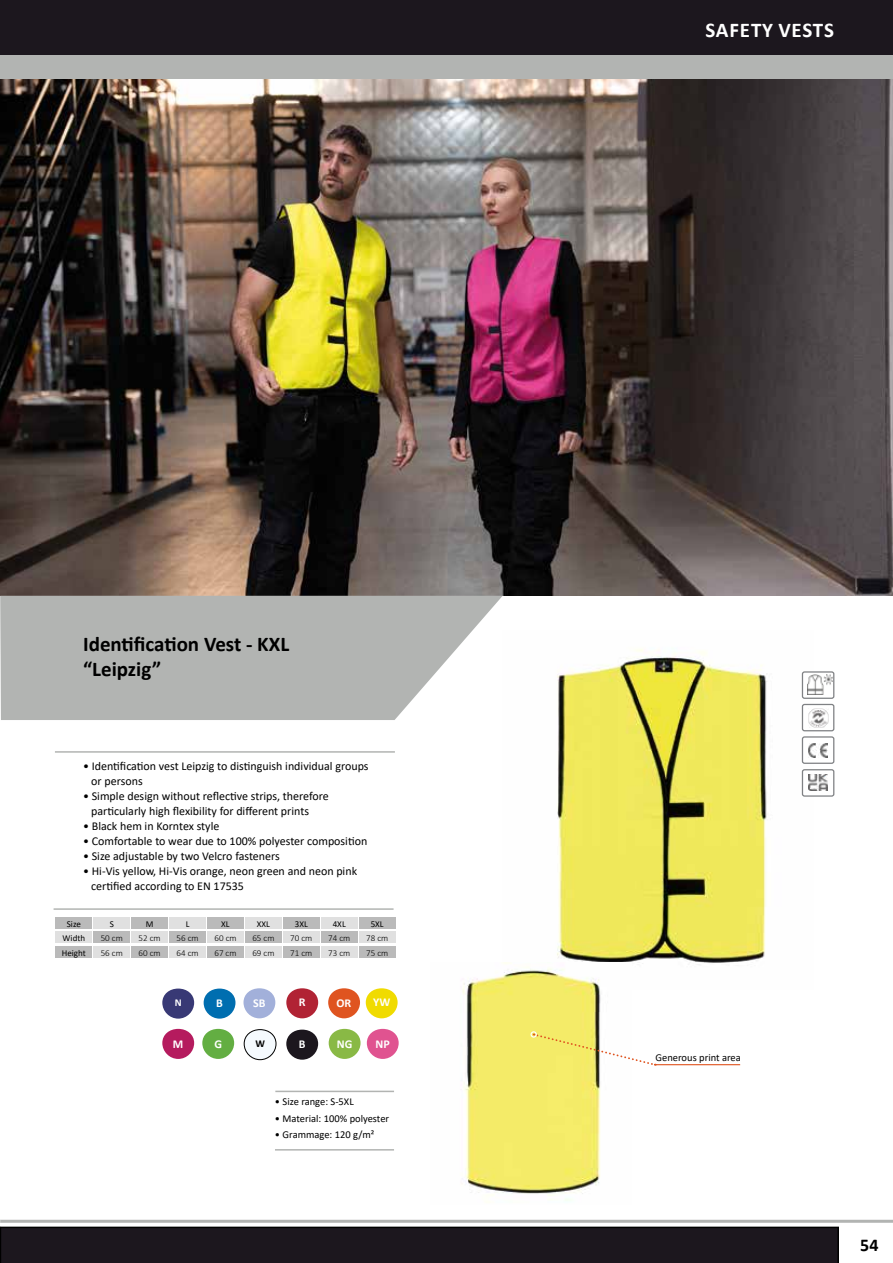
<style>
.page{position:relative;width:893px;height:1263px;background:#fff}
.page>*{position:absolute;margin:0;border:0;box-sizing:border-box;transform-origin:0 0}
.t1{font:700 21px/25.2px "Calibri";color:#000}
.t2{font:700 21px "Calibri";letter-spacing:.04em;color:#fff}
.t3{font:700 18px "Calibri";color:#000}
.t4{font:12px/15px "Calibri";color:#000}
.t5{font:700 12px "Calibri";color:#fff}
.t6{font:10.5px "Calibri";color:#000}
.t7{font:700 10.5px "Calibri";color:#fff}
.t8{font:700 10.5px "Calibri";color:#000}
.t9{font:300 9px/14.5px "Calibri";color:#000}
.t10{font:9px/14.5px "Calibri";color:#000;text-align:center}
</style>
<div class="page">
<div style="left:0;top:0;width:893px;height:55px;background:#1c171e"></div>
<div style="left:0;top:1226px;width:839px;height:37px;background:#1c171e"></div>
<hr style="left:0;top:1220px;width:893px;height:3px;background:#b2b4b2">
<div style="left:0;top:55px;width:893px;height:24px;background:#b2b4b2"></div>
<img style="left:0;top:79px;width:893px;height:517px">
<img style="left:557px;top:649px;width:257px;height:316px">
<img style="left:462px;top:962px;width:169px;height:239px">
<hr style="left:275px;top:1091px;width:119px;height:1px;background:#b2b4b2">
<hr style="left:275px;top:1149px;width:119px;height:1px;background:#b2b4b2">
<hr style="left:55px;top:751px;width:340px;height:2px;background:#b2b4b2">
<hr style="left:54px;top:908px;width:340px;height:2px;background:#b2b4b2">
<svg style="left:0;top:596px;width:503px;height:124px;background:#babcba"></svg>
<svg style="left:534px;top:1033px;width:122px;height:33px"></svg>
<hr style="left:655px;top:1064px;width:85px;height:1px;background:#df5420">
<div style="left:56px;top:917px;width:36px;height:12px;background:#bababa"></div>
<div style="left:56px;top:931px;width:36px;height:12px;background:#e0e0e0"></div>
<div style="left:56px;top:946px;width:36px;height:12px;background:#bababa"></div>
<div style="left:93px;top:931px;width:37px;height:12px;background:#bababa"></div>
<div style="left:93px;top:946px;width:37px;height:12px;background:#e0e0e0"></div>
<div style="left:93px;top:917px;width:37px;height:12px;background:#e0e0e0"></div>
<div style="left:131px;top:917px;width:37px;height:12px;background:#bababa"></div>
<div style="left:131px;top:931px;width:37px;height:12px;background:#e0e0e0"></div>
<div style="left:131px;top:946px;width:37px;height:12px;background:#bababa"></div>
<div style="left:169px;top:931px;width:37px;height:12px;background:#bababa"></div>
<div style="left:169px;top:946px;width:37px;height:12px;background:#e0e0e0"></div>
<div style="left:169px;top:917px;width:37px;height:12px;background:#e0e0e0"></div>
<div style="left:207px;top:917px;width:37px;height:12px;background:#bababa"></div>
<div style="left:207px;top:931px;width:37px;height:12px;background:#e0e0e0"></div>
<div style="left:207px;top:946px;width:37px;height:12px;background:#bababa"></div>
<div style="left:245px;top:931px;width:37px;height:12px;background:#bababa"></div>
<div style="left:245px;top:946px;width:37px;height:12px;background:#e0e0e0"></div>
<div style="left:245px;top:917px;width:37px;height:12px;background:#e0e0e0"></div>
<div style="left:283px;top:917px;width:37px;height:12px;background:#bababa"></div>
<div style="left:283px;top:931px;width:37px;height:12px;background:#e0e0e0"></div>
<div style="left:283px;top:946px;width:37px;height:12px;background:#bababa"></div>
<div style="left:321px;top:931px;width:37px;height:12px;background:#bababa"></div>
<div style="left:321px;top:946px;width:37px;height:12px;background:#e0e0e0"></div>
<div style="left:321px;top:917px;width:37px;height:12px;background:#e0e0e0"></div>
<div style="left:359px;top:917px;width:37px;height:12px;background:#bababa"></div>
<div style="left:359px;top:931px;width:37px;height:12px;background:#e0e0e0"></div>
<div style="left:359px;top:946px;width:37px;height:12px;background:#bababa"></div>
<div style="left:366px;top:988px;width:32px;height:30px;background:#f0db00;border-radius:50%"></div>
<div style="left:204px;top:988px;width:31px;height:31px;background:#006eb0;border-radius:50%"></div>
<div style="left:286px;top:988px;width:32px;height:30px;background:#b12334;border-radius:50%"></div>
<div style="left:162px;top:1029px;width:32px;height:30px;background:#b51b5e;border-radius:50%"></div>
<div style="left:328px;top:988px;width:32px;height:30px;background:#df5420;border-radius:50%"></div>
<div style="left:202px;top:1029px;width:32px;height:30px;background:#63ae42;border-radius:50%"></div>
<div style="left:243px;top:988px;width:32px;height:30px;background:#a2b0da;border-radius:50%"></div>
<div style="left:162px;top:988px;width:32px;height:31px;background:#383975;border-radius:50%"></div>
<div style="left:367px;top:1029px;width:32px;height:30px;background:#e05390;border-radius:50%"></div>
<div style="left:244px;top:1029px;width:32px;height:31px;background:#f5fafe;border-radius:50%"></div>
<div style="left:244px;top:1029px;width:32px;height:31px;border:1px solid #000;border-radius:50%"></div>
<div style="left:286px;top:1029px;width:32px;height:31px;background:#1c171e;border-radius:50%"></div>
<div style="left:329px;top:1029px;width:32px;height:30px;background:#89b945;border-radius:50%"></div>
<div style="left:802px;top:704px;width:32px;height:27px;background:#fff;border-radius:2px"></div>
<img style="left:808px;top:708px;width:20px;height:20px">
<div style="left:802px;top:704px;width:32px;height:27px;border:1px solid #7f8184;border-radius:2px"></div>
<div style="left:802px;top:737px;width:32px;height:26px;background:#fff;border-radius:2px"></div>
<img style="left:808px;top:744px;width:20px;height:14px">
<div style="left:802px;top:736px;width:32px;height:28px;border:1px solid #7f8184;border-radius:2px"></div>
<div style="left:802px;top:770px;width:32px;height:26px;background:#fff;border-radius:2px"></div>
<img style="left:808px;top:774px;width:19px;height:17px">
<div style="left:802px;top:769px;width:32px;height:28px;border:1px solid #7f8184;border-radius:2px"></div>
<div style="left:802px;top:672px;width:32px;height:26px;background:#fff;border-radius:2px"></div>
<img style="left:807px;top:674px;width:25px;height:21px">
<div style="left:802px;top:671px;width:32px;height:28px;border:1px solid #7f8184;border-radius:2px"></div>
<div style="left:530px;top:1031px;width:7px;height:6px;border:1px solid #fff;border-radius:50%"></div>
<h1 class="t1" style="left:83px;top:631px;width:208px">Identification Vest - KXL “Leipzig”</h1>
<p class="t4" style="left:91px;top:758px;width:279px;text-indent:-8px">• Identification vest Leipzig to distinguish individual groups or persons</p>
<p class="t4" style="left:91px;top:788px;width:239px;text-indent:-8px">• Simple design without reflective strips, therefore particularly high flexibility for different prints</p>
<p class="t4" style="left:83px;top:818px;width:138px">• Black hem in Korntex style</p>
<p class="t4" style="left:83px;top:833px;width:286px">• Comfortable to wear due to 100% polyester composition</p>
<p class="t4" style="left:83px;top:848px;width:198px">• Size adjustable by two Velcro fasteners</p>
<p class="t4" style="left:91px;top:863px;width:267px;text-indent:-8px">• Hi-Vis yellow, Hi-Vis orange, neon green and neon pink certified according to EN 17535</p>
<p class="t10" style="left:62px;top:916px;width:26px">Size<br>Width<br>Height</p>
<p class="t10" style="left:257px;top:916px;width:15px">XXL</p>
<p class="t10" style="left:295px;top:916px;width:15px">3XL</p>
<p class="t9" style="left:290px;top:931px;width:24px">70 cm<br>71 cm</p>
<p class="t9" style="left:328px;top:931px;width:24px">74 cm<br>73 cm</p>
<p class="t10" style="left:186px;top:916px;width:5px">L</p>
<p class="t10" style="left:221px;top:916px;width:10px">XL</p>
<p class="t9" style="left:214px;top:931px;width:24px">60 cm<br>67 cm</p>
<p class="t9" style="left:252px;top:931px;width:24px">65 cm<br>69 cm</p>
<p class="t10" style="left:333px;top:916px;width:15px">4XL</p>
<p class="t10" style="left:371px;top:916px;width:15px">5XL</p>
<p class="t9" style="left:366px;top:931px;width:24px">78 cm<br>75 cm</p>
<p class="t10" style="left:110px;top:916px;width:6px">S</p>
<p class="t10" style="left:146px;top:916px;width:9px">M</p>
<p class="t9" style="left:139px;top:931px;width:24px">52 cm<br>60 cm</p>
<p class="t9" style="left:177px;top:931px;width:24px">56 cm<br>64 cm</p>
<p class="t9" style="left:101px;top:931px;width:24px">50 cm<br>56 cm</p>
<p class="t5" style="left:216px;top:994px;width:8px">B</p>
<p class="t5" style="left:299px;top:993px;width:8px">R</p>
<p class="t5" style="left:336px;top:994px;width:16px">OR</p>
<p class="t5" style="left:373px;top:993px;width:19px">YW</p>
<p class="t5" style="left:299px;top:1036px;width:8px">B</p>
<p class="t7" style="left:175px;top:995px;width:8px">N</p>
<p class="t5" style="left:253px;top:994px;width:14px">SB</p>
<p class="t5" style="left:173px;top:1036px;width:12px">M</p>
<p class="t5" style="left:215px;top:1036px;width:9px">G</p>
<p class="t8" style="left:255px;top:1036px;width:11px">W</p>
<p class="t5" style="left:337px;top:1036px;width:17px">NG</p>
<p class="t5" style="left:376px;top:1036px;width:16px">NP</p>
<p class="t6" style="left:275px;top:1094px;width:80px">• Size range: S-5XL</p>
<p class="t6" style="left:275px;top:1111px;width:116px">• Material: 100% polyester</p>
<p class="t6" style="left:275px;top:1127px;width:101px">• Grammage: 120 g/m²</p>
<h1 class="t2" style="left:705px;top:15px;width:130px">SAFETY VESTS</h1>
<p class="t6" style="left:655px;top:1050px;width:87px">Generous print area</p>
<h2 class="t3" style="left:860px;top:1232px;width:20px">54</h2>
</div>
